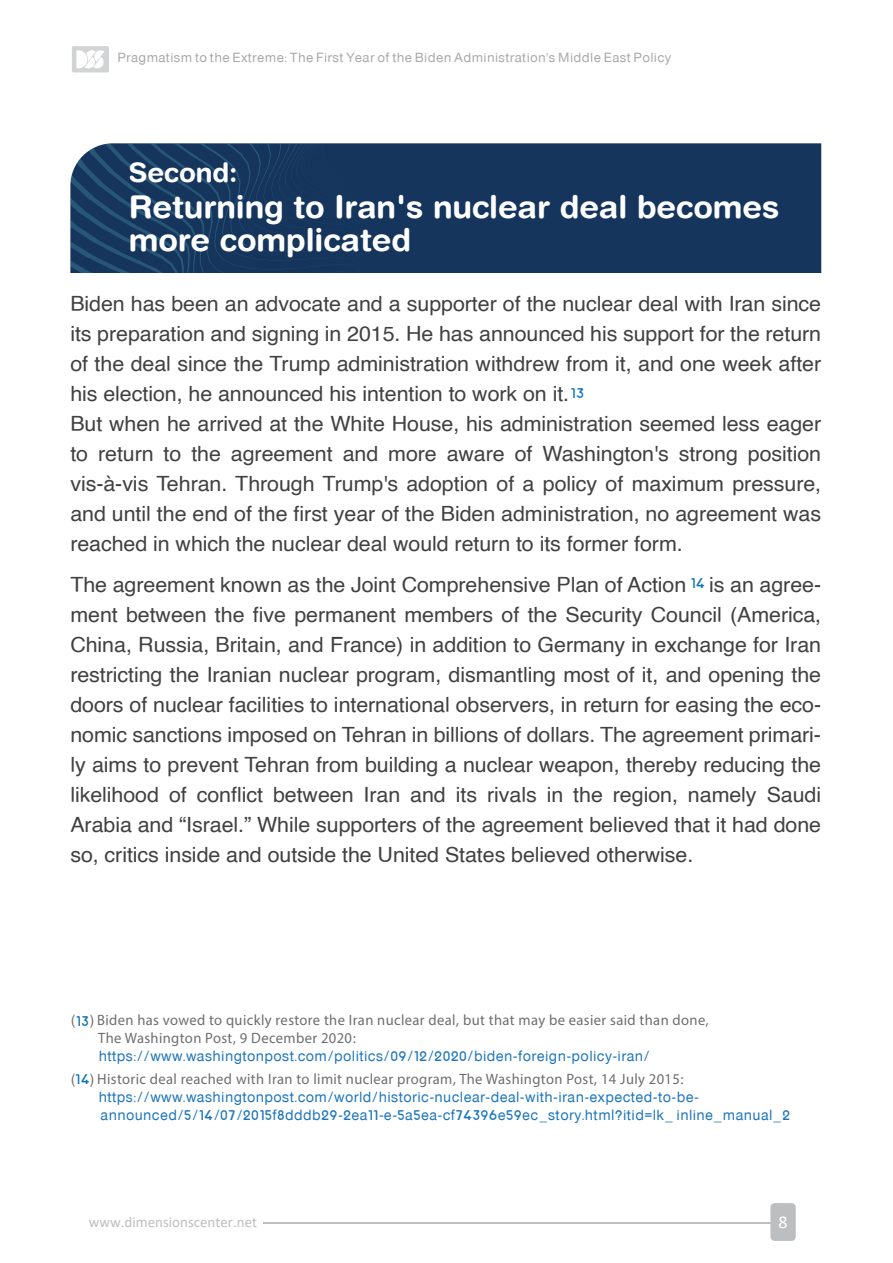
<style>
.page{position:relative;width:893px;height:1263px;background:#fff}
.page>*{position:absolute;margin:0;border:0;box-sizing:border-box;transform-origin:0 0}
.t1{font:700 31.5px/33px "Helvetica Rounded";letter-spacing:-.005em;color:#fff}
.t2{font:700 27px "Helvetica Rounded";letter-spacing:-.005em;color:#fff}
.t3{font:21px/30px "Helvetica";letter-spacing:-.005em;color:#414042}
.t4{font:18px "Calibri";color:#fff}
.t5{font:15px/18px "be IN Normal";letter-spacing:.025em;color:#1c75bc}
.t6{font:15px/18px "Myriad Hebrew";letter-spacing:.025em;color:#6d6e71}
.t7{font:15px "Calibri";color:#bcbec0}
.t8{font:15px "be IN Normal";letter-spacing:.025em;color:#0b74b8}
.t9{font:13.5px "be IN Normal";letter-spacing:.025em;color:#a7a9ac}
.s1{font-family:"be IN Normal"}
</style>
<div class="page">
<div style="left:70px;top:143px;width:751px;height:130px;background:#15355c"></div>
<div style="left:770px;top:1203px;width:26px;height:38px;background:#bcbec0;border-radius:4px"></div>
<hr style="left:263px;top:1222px;width:507px;height:2px;background:#bcbec0">
<div style="left:72px;top:46px;width:37px;height:26px;background:#d1d3d4;border-radius:2px"></div>
<svg style="left:76px;top:50px;width:28px;height:19px"></svg>
<p class="t9" style="left:117px;top:49px;width:555px">Pragmatism to the Extreme: The First Year of the Biden Administration's Middle East Policy</p>
<p class="t2" style="left:129px;top:156px;width:110px">Second:</p>
<h1 class="t1" style="left:129px;top:190px;width:652px">Returning to Iran's nuclear deal becomes more complicated</h1>
<p class="t3" style="left:70px;top:289px;width:752px">Biden has been an advocate and a supporter of the nuclear deal with Iran since its preparation and signing in 2015. He has announced his support for the return of the deal since the Trump administration withdrew from it, and one week after his election, he announced his intention to work on it.<br>But when he arrived at the White House, his administration seemed less eager to return to the agreement and more aware of Washington's strong position vis-à-vis Tehran. Through Trump's adoption of a policy of maximum pressure, and until the end of the first year of the Biden administration, no agreement was reached in which the nuclear deal would return to its former form.</p>
<p class="t3" style="left:70px;top:570px;width:752px;text-align:justify">The agreement known as the Joint Comprehensive Plan of Action is an agree&shy;ment between the five permanent members of the Security Council (America, China, Russia, Britain, and France) in addition to Germany in exchange for Iran restricting the Iranian nuclear program, dismantling most of it, and opening the doors of nuclear facilities to international observers, in return for easing the eco&shy;nomic sanctions imposed on Tehran in billions of dollars. The agreement primari&shy;ly aims to prevent Tehran from building a nuclear weapon, thereby reducing the likelihood of conflict between Iran and its rivals in the region, namely Saudi Arabia and “Israel.” While supporters of the agreement believed that it had done so, critics inside and outside the United States believed otherwise.</p>
<p class="t8" style="left:570px;top:384px;width:15px">١٣</p>
<p class="t8" style="left:690px;top:574px;width:16px">١٤</p>
<p class="t6" style="left:98px;top:1012px;width:612px;text-indent:-27px"><span class="s1">( )</span> Biden has vowed to quickly restore the Iran nuclear deal, but that may be easier said than done,<br>The Washington Post, 9 December 2020:</p>
<p class="t5" style="left:99px;top:1047px;width:553px">https://www.washingtonpost.com/politics/٠٩/١٢/٢٠٢٠/biden-foreign-policy-iran/</p>
<p class="t8" style="left:76px;top:1011px;width:15px">١٣</p>
<p class="t6" style="left:71px;top:1071px;width:615px"><span class="s1">( )</span> Historic deal reached with Iran to limit nuclear program, The Washington Post, 14 July 2015:</p>
<p class="t5" style="left:99px;top:1088px;width:693px">https://www.washingtonpost.com/world/historic-nuclear-deal-with-iran-expected-to-be&shy;announced/٥/١٤/٠٧/٢٠١٥f٨dddb٢٩-٢ea١١-e-٥a٥ea-cf٧٤٣٩٦e٥٩ec_story.html?itid=lk_ inline_manual_٢</p>
<p class="t8" style="left:75px;top:1070px;width:16px">١٤</p>
<p class="t7" style="left:89px;top:1211px;width:170px">www.dimensionscenter.net</p>
<p class="t4" style="left:778px;top:1209px;width:11px">8</p>
</div>
